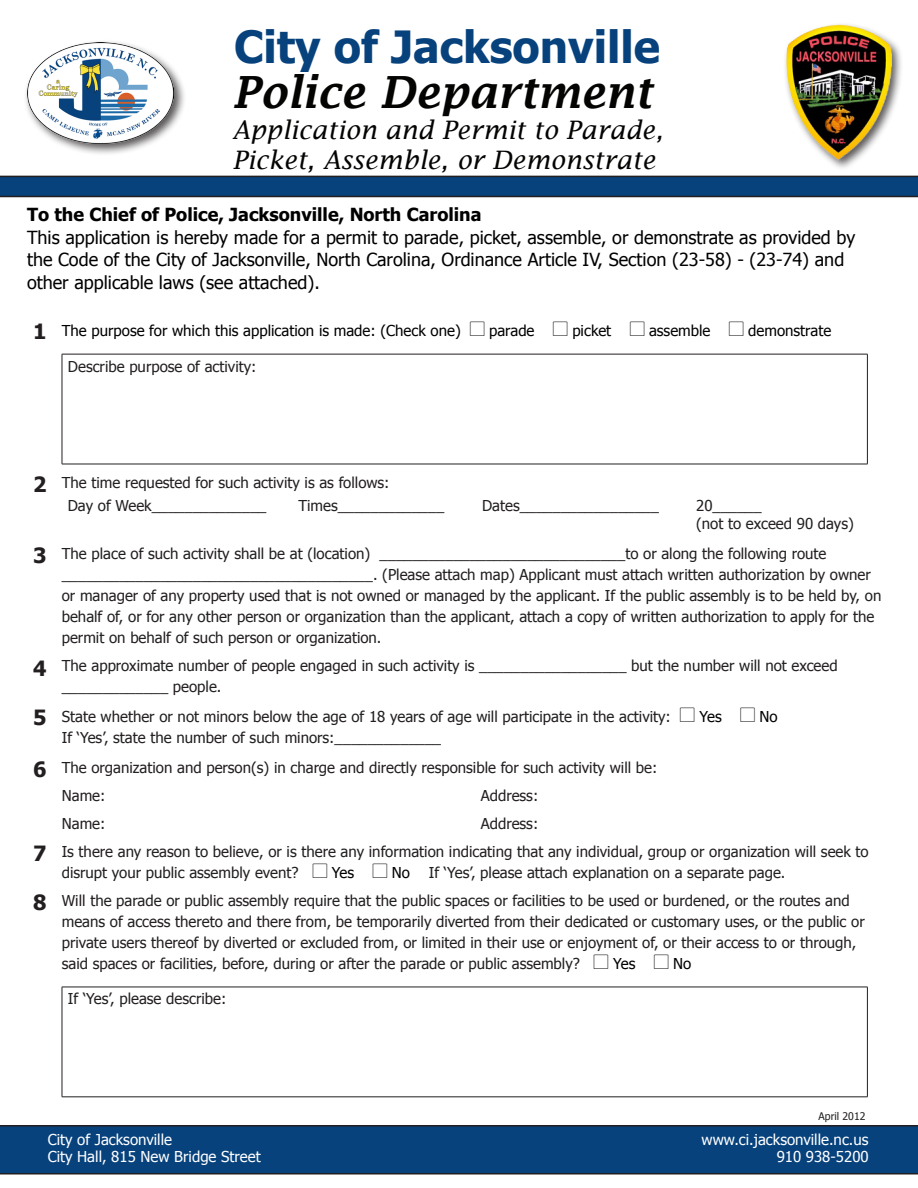
<style>
.page{position:relative;width:918px;height:1188px;background:#fff}
.page>*{position:absolute;margin:0;border:0;box-sizing:border-box;transform-origin:0 0}
.t1{font:700 44.25px "Tahoma";color:#07427d}
.t2{font:italic 600 43.5px "Lucida Fax";color:#040503}
.t3{font:italic 25.5px "Lucida Fax";color:#040503}
.t4{font:700 21px "Tahoma";color:#231f20}
.Paragraph_Style7{font:18px/22.5px "Tahoma";color:#000}
.Paragraph_Style7-2{font:700 18px "Tahoma";color:#000}
.t5{font:15px/21px "Tahoma";color:#231f20}
.Paragraph_Style7-3{font:15px "Tahoma";color:#000}
.Paragraph_Style10{font:15px "Tahoma";color:#fff}
.t6{font:10.5px "Tahoma";color:#231f20}
.s1{font-family:"Carta";font-size:18px;color:#231f20}
.s2{font-family:"Carta";font-size:18px}
.s3{color:#000}
</style>
<div class="page">
<svg style="left:0;top:176px;width:918px;height:21px;background:#0a3d72"></svg>
<div style="left:0;top:1125px;width:918px;height:49px;background:#07427d"></div>
<hr style="left:62px;top:354px;width:806px;height:1px;background:#231f20">
<hr style="left:62px;top:354px;width:1px;height:110px;background:#231f20">
<hr style="left:867px;top:354px;width:1px;height:110px;background:#231f20">
<hr style="left:62px;top:464px;width:806px;height:1px;background:#231f20">
<hr style="left:62px;top:987px;width:806px;height:1px;background:#231f20">
<hr style="left:62px;top:987px;width:1px;height:110px;background:#231f20">
<hr style="left:867px;top:987px;width:1px;height:110px;background:#231f20">
<hr style="left:62px;top:1097px;width:806px;height:1px;background:#231f20">
<div style="left:23px;top:39px;width:164px;height:117px;background:#231f20;opacity:.75"></div>
<img style="left:27px;top:43px;width:147px;height:100px">
<img style="left:785px;top:24px;width:116px;height:142px">
<p class="t1" style="left:234px;top:16px;width:428px">City of Jacksonville</p>
<p class="t2" style="left:232px;top:68px;width:421px">Police Department</p>
<p class="t3" style="left:232px;top:115px;width:432px">Application and Permit to Parade,</p>
<p class="t3" style="left:232px;top:146px;width:425px">Picket, Assemble, or Demonstrate</p>
<p class="Paragraph_Style7-2" style="left:27px;top:202px;width:456px">To the Chief of Police, Jacksonville, North Carolina</p>
<p class="Paragraph_Style7" style="left:27px;top:225px;width:830px">This application is hereby made for a permit to parade, picket, assemble, or demonstrate as provided by</p>
<p class="Paragraph_Style7" style="left:27px;top:247px;width:819px">the Code of the City of Jacksonville, North Carolina, Ordinance Article IV, Section (23-58) - (23-74) and other applicable laws (see attached).</p>
<p class="t4" style="left:33px;top:317px;width:15px">1</p>
<p class="Paragraph_Style7-3" style="left:62px;top:320px;width:771px">The purpose for which this application is made: (Check one) <span class="s1">l</span> parade <span class="s1">l</span> picket <span class="s1">l</span> assemble <span class="s1">l</span> demonstrate</p>
<p class="t5" style="left:68px;top:355px;width:190px">Describe purpose of activity:</p>
<p class="t4" style="left:33px;top:470px;width:15px">2</p>
<p class="t5" style="left:62px;top:471px;width:329px">The time requested for such activity is as follows:</p>
<p class="t5" style="left:68px;top:494px;width:200px">Day of Week______________</p>
<p class="t5" style="left:298px;top:494px;width:147px">Times_____________</p>
<p class="t5" style="left:482px;top:494px;width:178px">Dates_________________</p>
<p class="t5" style="left:696px;top:496px;width:159px;line-height:18px">20______<br>(not to exceed 90 days)</p>
<p class="t4" style="left:33px;top:541px;width:15px">3</p>
<p class="t5" style="left:62px;top:542px;width:766px">The place of such activity shall be at (location) ______________________________to or along the following route</p>
<p class="t5" style="left:62px;top:563px;width:821px">______________________________________. (Please attach map) Applicant must attach written authorization by owner or manager of any property used that is not owned or managed by the applicant. If the public assembly is to be held by, on behalf of, or for any other person or organization than the applicant, attach a copy of written authorization to apply for the permit on behalf of such person or organization.</p>
<p class="t4" style="left:33px;top:653px;width:15px">4</p>
<p class="t5" style="left:62px;top:655px;width:777px">The approximate number of people engaged in such activity is __________________ but the number will not exceed _____________ people.</p>
<p class="t4" style="left:33px;top:703px;width:15px">5</p>
<p class="t5" style="left:62px;top:705px;width:717px">State whether or not minors below the age of 18 years of age will participate in the activity: <span class="s2">l</span> <span class="s3">Yes</span> <span class="s2">l</span> <span class="s3">No</span></p>
<p class="t5" style="left:62px;top:726px;width:381px">If ‘Yes’, state the number of such minors:_____________</p>
<p class="t4" style="left:33px;top:755px;width:15px">6</p>
<p class="t5" style="left:62px;top:756px;width:597px">The organization and person(s) in charge and directly responsible for such activity will be:</p>
<p class="t5" style="left:62px;top:784px;width:45px">Name:</p>
<p class="t5" style="left:481px;top:784px;width:59px">Address:</p>
<p class="t5" style="left:62px;top:812px;width:45px">Name:</p>
<p class="t5" style="left:481px;top:812px;width:59px">Address:</p>
<p class="t4" style="left:33px;top:839px;width:15px">7</p>
<p class="t5" style="left:62px;top:840px;width:808px">Is there any reason to believe, or is there any information indicating that any individual, group or organization will seek to disrupt your public assembly event? <span class="s2">l</span> <span class="s3">Yes</span> <span class="s2">l</span> <span class="s3">No</span></p>
<p class="t5" style="left:429px;top:861px;width:358px">If ‘Yes’, please attach explanation on a separate page.</p>
<p class="t4" style="left:33px;top:888px;width:15px">8</p>
<p class="t5" style="left:62px;top:889px;width:804px">Will the parade or public assembly require that the public spaces or facilities to be used or burdened, or the routes and means of access thereto and there from, be temporarily diverted from their dedicated or customary uses, or the public or private users thereof by diverted or excluded from, or limited in their use or enjoyment of, or their access to or through,</p>
<p class="t5" style="left:62px;top:952px;width:631px">said spaces or facilities, before, during or after the parade or public assembly? <span class="s2">l</span> <span class="s3">Yes</span> <span class="s2">l</span> <span class="s3">No</span></p>
<p class="t5" style="left:68px;top:988px;width:160px">If ‘Yes’, please describe:</p>
<p class="t6" style="left:819px;top:1110px;width:48px">April 2012</p>
<p class="Paragraph_Style10" style="left:48px;top:1130px;width:126px">City of Jacksonville</p>
<p class="Paragraph_Style10" style="left:702px;top:1130px;width:168px">www.ci.jacksonville.nc.us</p>
<p class="Paragraph_Style10" style="left:48px;top:1146px;width:214px">City Hall, 815 New Bridge Street</p>
<p class="Paragraph_Style10" style="left:777px;top:1146px;width:94px">910 938-5200</p>
</div>
